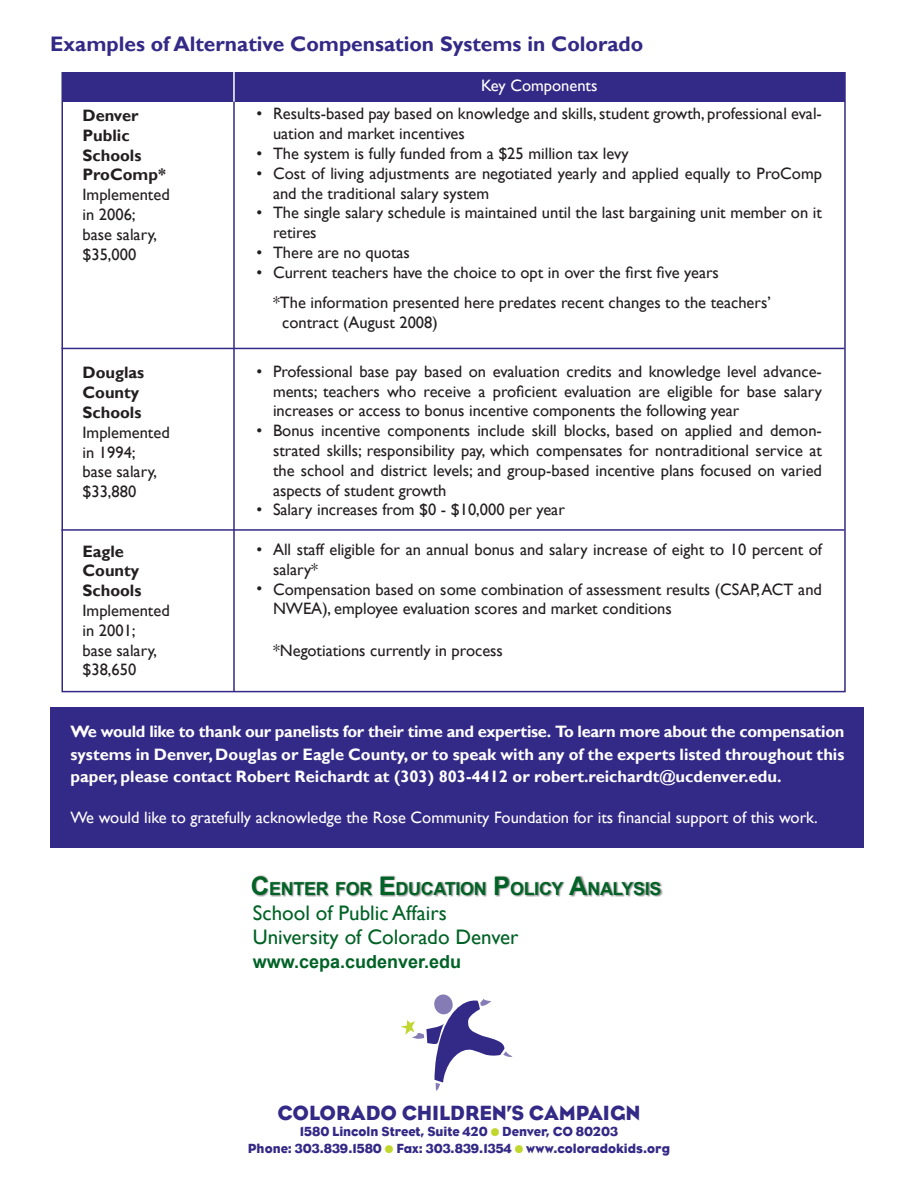
<style>
.page{position:relative;width:918px;height:1188px;background:#fff}
.page>*{position:absolute;margin:0;border:0;box-sizing:border-box;transform-origin:0 0}
.t1{font:700 21px "Gill Sans";color:#332986}
.t2{font:21px "Gill Sans";color:#016226}
.t3{font:21px "Eagle";color:#332986}
.t4{font:700 18px "Arial";color:#016226}
.t5{font:700 17.85px "Arial";letter-spacing:-.015em;color:#016226}
.t6{font:16.5px/19.8px "Gill Sans";color:#231f20}
.t7{font:700 16.5px/22.5px "Gill Sans";color:#fff;text-align:justify}
.t8{font:16.5px "Gill Sans";color:#fff}
.t9{font:700 16.5px "Gill Sans";color:#231f20}
.t10{font:13.5px "Eagle";color:#332986}
.s1{font-size:25.5px}
.s2{color:#c1d72f}
</style>
<div class="page">
<div style="left:50px;top:707px;width:814px;height:141px;background:#332986"></div>
<div style="left:251px;top:875px;width:413px;height:22px;background:#231f20;opacity:.5"></div>
<div style="left:62px;top:72px;width:782px;height:30px;background:#332986"></div>
<hr style="left:233px;top:101px;width:2px;height:591px;background:#332986">
<hr style="left:62px;top:348px;width:782px;height:1px;background:#332986">
<hr style="left:233px;top:62px;width:2px;height:40px;background:#fff">
<hr style="left:62px;top:529px;width:782px;height:2px;background:#332986">
<svg style="left:400px;top:994px;width:112px;height:97px"></svg>
<p class="t1" style="left:50px;top:31px;width:594px">Examples of Alternative Compensation Systems in Colorado</p>
<p class="t9" style="left:82px;top:105px;width:58px">Denver</p>
<p class="t9" style="left:82px;top:125px;width:49px">Public</p>
<p class="t9" style="left:82px;top:145px;width:60px">Schools</p>
<p class="t9" style="left:82px;top:165px;width:85px">ProComp*</p>
<p class="t6" style="left:82px;top:185px;width:89px">Implemented</p>
<p class="t6" style="left:82px;top:205px;width:55px">in 2006;</p>
<p class="t6" style="left:82px;top:225px;width:76px">base salary,</p>
<p class="t6" style="left:82px;top:244px;width:55px">$35,000</p>
<p class="t9" style="left:82px;top:363px;width:63px">Douglas</p>
<p class="t9" style="left:82px;top:383px;width:58px">County</p>
<p class="t9" style="left:82px;top:402px;width:60px">Schools</p>
<p class="t6" style="left:82px;top:423px;width:89px">Implemented</p>
<p class="t6" style="left:82px;top:442px;width:55px">in 1994;</p>
<p class="t6" style="left:82px;top:462px;width:76px">base salary,</p>
<p class="t6" style="left:82px;top:482px;width:55px">$33,880</p>
<p class="t9" style="left:82px;top:541px;width:43px">Eagle</p>
<p class="t9" style="left:82px;top:561px;width:58px">County</p>
<p class="t9" style="left:82px;top:581px;width:60px">Schools</p>
<p class="t6" style="left:82px;top:601px;width:89px">Implemented</p>
<p class="t6" style="left:82px;top:621px;width:55px">in 2001;</p>
<p class="t6" style="left:82px;top:640px;width:76px">base salary,</p>
<p class="t6" style="left:82px;top:660px;width:55px">$38,650</p>
<p class="t6" style="left:257px;top:104px;width:7px">•</p>
<p class="t6" style="left:257px;top:144px;width:7px">•</p>
<p class="t6" style="left:257px;top:164px;width:7px">•</p>
<p class="t6" style="left:257px;top:203px;width:7px">•</p>
<p class="t6" style="left:257px;top:243px;width:7px">•</p>
<p class="t6" style="left:257px;top:263px;width:7px">•</p>
<p class="t6" style="left:257px;top:362px;width:7px">•</p>
<p class="t6" style="left:257px;top:421px;width:7px">•</p>
<p class="t6" style="left:257px;top:500px;width:7px">•</p>
<p class="t6" style="left:257px;top:540px;width:7px">•</p>
<p class="t6" style="left:257px;top:579px;width:7px">•</p>
<p class="t8" style="left:481px;top:76px;width:118px">Key Components</p>
<p class="t6" style="left:273px;top:104px;width:550px">Results-based pay based on knowledge and skills, student growth, professional eval&shy;uation and market incentives</p>
<p class="t6" style="left:273px;top:144px;width:357px">The system is fully funded from a $25 million tax levy</p>
<p class="t6" style="left:273px;top:164px;width:551px">Cost of living adjustments are negotiated yearly and applied equally to ProComp and the traditional salary system</p>
<p class="t6" style="left:273px;top:203px;width:551px">The single salary schedule is maintained until the last bargaining unit member on it retires</p>
<p class="t6" style="left:273px;top:243px;width:138px">There are no quotas</p>
<p class="t6" style="left:273px;top:263px;width:448px">Current teachers have the choice to opt in over the first five years</p>
<p class="t6" style="left:273px;top:293px;width:500px">*The information presented here predates recent changes to the teachers’</p>
<p class="t6" style="left:282px;top:313px;width:157px">contract (August 2008)</p>
<p class="t6" style="left:273px;top:362px;width:551px;text-align:justify">Professional base pay based on evaluation credits and knowledge level advance&shy;ments; teachers who receive a proficient evaluation are eligible for base salary increases or access to bonus incentive components the following year</p>
<p class="t6" style="left:273px;top:421px;width:550px;text-align:justify">Bonus incentive components include skill blocks, based on applied and demon&shy;strated skills; responsibility pay, which compensates for nontraditional service at the school and district levels; and group-based incentive plans focused on varied aspects of student growth</p>
<p class="t6" style="left:273px;top:500px;width:293px">Salary increases from $0 - $10,000 per year</p>
<p class="t6" style="left:273px;top:540px;width:550px">All staff eligible for an annual bonus and salary increase of eight to 10 percent of salary*</p>
<p class="t6" style="left:273px;top:579px;width:551px">Compensation based on some combination of assessment results (CSAP, ACT and<br>NWEA), employee evaluation scores and market conditions</p>
<p class="t6" style="left:273px;top:641px;width:231px">*Negotiations currently in process</p>
<p class="t7" style="left:70px;top:721px;width:775px">We would like to thank our panelists for their time and expertise. To learn more about the compensation systems in Denver, Douglas or Eagle County, or to speak with any of the experts listed throughout this paper, please contact Robert Reichardt at (303) 803-4412 or robert.reichardt@ucdenver.edu.</p>
<p class="t8" style="left:70px;top:808px;width:749px">We would like to gratefully acknowledge the Rose Community Foundation for its financial support of this work.</p>
<p class="t5" style="left:251px;top:877px;width:412px"><span class="s1">C</span>ENTER FOR <span class="s1">E</span>DUCATION <span class="s1">P</span>OLICY <span class="s1">A</span>NALYSIS</p>
<p class="t2" style="left:253px;top:901px;width:195px">School of Public Affairs</p>
<p class="t2" style="left:253px;top:925px;width:267px">University of Colorado Denver</p>
<p class="t4" style="left:253px;top:950px;width:210px">WWW.CEPA.CUDENVER.EDU</p>
<p class="t3" style="left:277px;top:1101px;width:365px">COLORADO CHILDREN’S CAMPAIGN</p>
<p class="t10" style="left:300px;top:1124px;width:320px">1580 Lincoln Street, Suite 420 <span class="s2">•</span> Denver, CO 80203</p>
<p class="t10" style="left:248px;top:1140px;width:424px">Phone: 303.839.1580 <span class="s2">•</span> Fax: 303.839.1354 <span class="s2">•</span> www.coloradokids.org</p>
</div>
